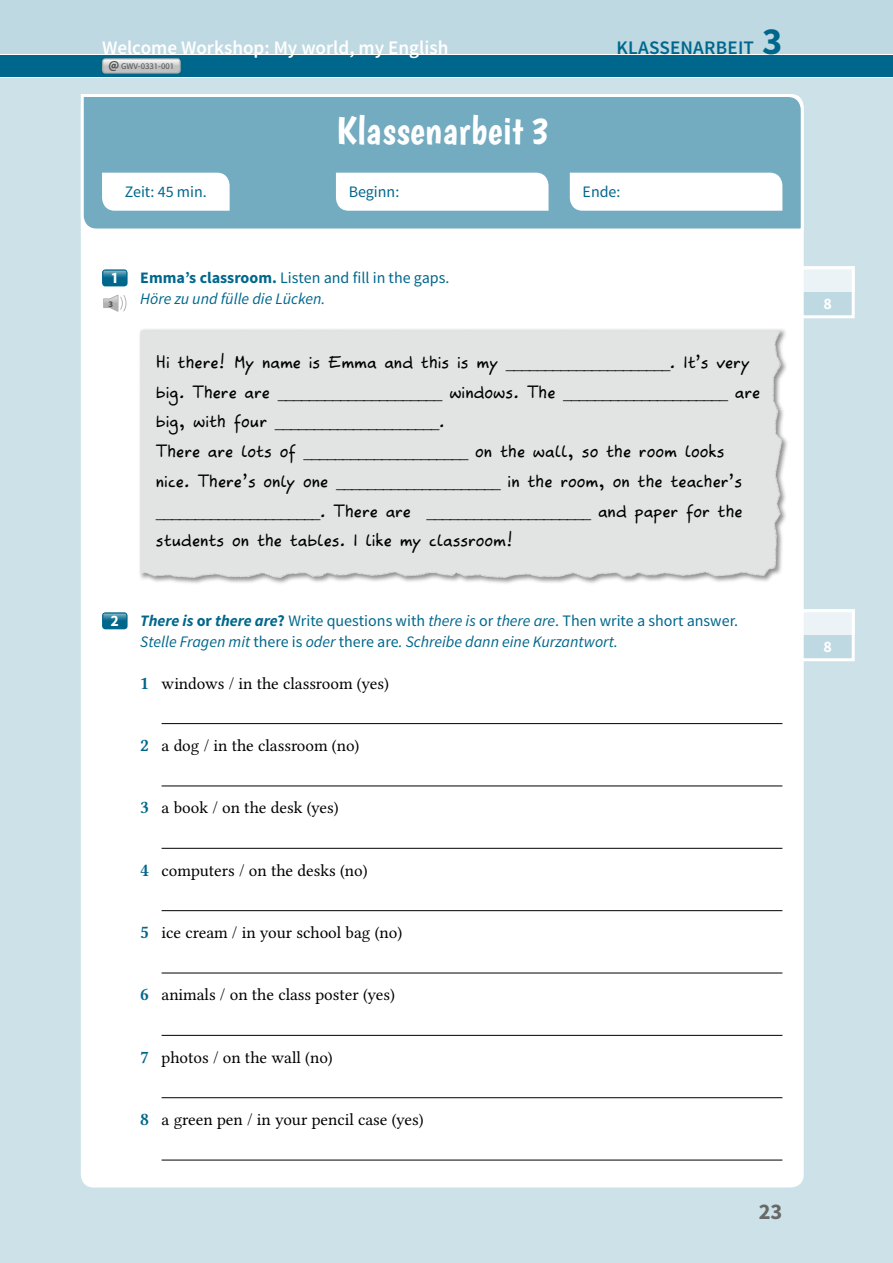
<style>
.page{position:relative;width:893px;height:1263px;background:#fff}
.page>*{position:absolute;margin:0;border:0;box-sizing:border-box;transform-origin:0 0}
.t1{font:39.9px "bs Zigos Display 1";color:#fff}
.t2{font:700 22.35px "bs Sirah Sans 1";color:#686867}
.t3{font:19.95px/29.7px "bs Streich Hand 1";color:#000}
.t4{font:600 19.2px "bs Sirah Sans 1";color:#fff}
.t5{font:600 19.2px "bs Sirah Sans 1";letter-spacing:.01em;color:#00678c}
.t6{font:16.05px/29.7px "bs Levanto Serif 1";color:#000}
.t7{font:italic 16.05px/20.9px "bs Sirah Sans 1";color:#00678c}
.t8{font:16.05px "bs Sirah Sans 1";color:#00678c}
.t9{font:700 16.05px "bs Sirah Sans 1";color:#fff}
.t10{font:8.85px "bs Sirah Sans 1";color:#4e4e4d}
.t11{font:700 8.85px "bs Sirah Sans 1";color:#4e4e4d}
.s1{font-weight:700;font-size:12px}
.s2{font-weight:700;font-size:38.4px}
.s3{font-weight:700;font-style:normal}
.s4{font-style:normal}
.s5{font-family:"bs Levanto Serif 1";font-size:16.05px}
.s6{font-family:"bs Streich Hand 1";font-size:19.95px}
.s7{font-weight:700}
.s8{font-weight:700;color:#00678c}
</style>
<div class="page">
<div style="left:0;top:0;width:893px;height:54px;background:#bfd9e2"></div>
<div style="left:0;top:55px;width:893px;height:22px;background:#00678c"></div>
<div style="left:102px;top:58px;width:79px;height:16px;background:linear-gradient(to right,#b2b3b3,#b3b4b4);border-radius:3px"></div>
<div style="left:103px;top:60px;width:76px;height:12px;background:#c0c1c1;border-radius:3px"></div>
<svg style="left:103px;top:60px;width:76px;height:6px"></svg>
<div style="left:0;top:78px;width:893px;height:1185px;background:#cce1e8"></div>
<div style="left:81px;top:94px;width:723px;height:1093px;background:#fff;border-radius:13px"></div>
<svg style="left:80px;top:94px;width:724px;height:139px;background:#7eb1c4"></svg>
<svg style="left:336px;top:173px;width:213px;height:38px"></svg>
<svg style="left:570px;top:173px;width:212px;height:38px"></svg>
<svg style="left:102px;top:173px;width:128px;height:38px"></svg>
<hr style="left:162px;top:723px;width:620px;height:1px;background:#000">
<hr style="left:162px;top:785px;width:620px;height:1px;background:#000">
<hr style="left:162px;top:848px;width:620px;height:1px;background:#000">
<hr style="left:162px;top:910px;width:620px;height:1px;background:#000">
<hr style="left:162px;top:973px;width:620px;height:1px;background:#000">
<hr style="left:162px;top:1035px;width:620px;height:1px;background:#000">
<hr style="left:162px;top:1097px;width:620px;height:1px;background:#000">
<hr style="left:162px;top:1160px;width:620px;height:1px;background:#000">
<div style="left:102px;top:269px;width:26px;height:17px;background:#00678c;border-radius:3px"></div>
<svg style="left:103px;top:271px;width:23px;height:7px"></svg>
<svg style="left:803px;top:265px;width:52px;height:55px"></svg>
<svg style="left:803px;top:266px;width:52px;height:26px"></svg>
<div style="left:102px;top:612px;width:26px;height:17px;background:#00678c;border-radius:3px"></div>
<svg style="left:103px;top:614px;width:23px;height:7px"></svg>
<svg style="left:803px;top:608px;width:52px;height:55px"></svg>
<svg style="left:803px;top:609px;width:52px;height:26px"></svg>
<div style="left:138px;top:327px;width:651px;height:257px;background:#000;opacity:.45"></div>
<div style="left:140px;top:330px;width:642px;height:248px;background:#e2e3e3"></div>
<svg style="left:103px;top:295px;width:23px;height:17px"></svg>
<p class="t4" style="left:102px;top:35px;width:348px">Welcome Workshop: My world, my English</p>
<p class="t10" style="left:108px;top:60px;width:67px"><span class="s1">@</span> GWV-0331-001</p>
<h1 class="t1" style="left:336px;top:107px;width:214px">Klassenarbeit 3</h1>
<p class="t5" style="left:617px;top:35px;width:167px">Klassenarbeit <span class="s2">3</span></p>
<p class="t8" style="left:125px;top:182px;width:84px">Zeit: 45 min.</p>
<p class="t8" style="left:349px;top:182px;width:52px">Beginn:</p>
<p class="t8" style="left:583px;top:182px;width:39px">Ende:</p>
<p class="t9" style="left:112px;top:267px;width:8px">1</p>
<p class="t11" style="left:108px;top:298px;width:6px">3</p>
<p class="t7" style="left:140px;top:268px;width:311px"><span class="s3">Emma’s classroom.</span> <span class="s4">Listen and fill in the gaps.<br></span>Höre zu und fülle die Lücken.</p>
<p class="t3" style="left:156px;top:348px;width:595px">Hi there! My name is Emma and this is my <span class="s5">_____________________</span>. It’s very</p>
<p class="t6" style="left:156px;top:378px;width:606px"><span class="s6">big. There are</span> _____________________ <span class="s6">windows. The</span> _____________________ <span class="s6">are big, with four</span> _____________________<span class="s6">.</span></p>
<p class="t3" style="left:156px;top:437px;width:588px">There are lots of <span class="s5">_____________________</span> on the wall, so the room looks nice. There’s only one <span class="s5">_____________________</span> in the room, on the teacher’s</p>
<p class="t6" style="left:156px;top:497px;width:588px">_____________________<span class="s6">. There are</span> _____________________ <span class="s6">and paper for the</span></p>
<p class="t3" style="left:156px;top:526px;width:360px">students on the tables. I like my classroom!</p>
<p class="t9" style="left:111px;top:610px;width:10px">2</p>
<p class="t7" style="left:140px;top:611px;width:599px"><span class="s7">There is</span> <span class="s3">or</span> <span class="s7">there are</span><span class="s3">?</span> <span class="s4">Write questions with</span> there is <span class="s4">or</span> there are<span class="s4">. Then write a short answer.<br></span>Stelle Fragen mit <span class="s4">there is</span> oder <span class="s4">there are</span>. Schreibe dann eine Kurzantwort.</p>
<p class="t6" style="left:140px;top:669px;width:250px"><span class="s8">1</span> windows / in the classroom (yes)</p>
<p class="t6" style="left:140px;top:732px;width:221px"><span class="s8">2</span> a dog / in the classroom (no)</p>
<p class="t6" style="left:140px;top:794px;width:200px"><span class="s8">3</span> a book / on the desk (yes)</p>
<p class="t6" style="left:140px;top:856px;width:229px"><span class="s8">4</span> computers / on the desks (no)</p>
<p class="t6" style="left:140px;top:919px;width:263px"><span class="s8">5</span> ice cream / in your school bag (no)</p>
<p class="t6" style="left:140px;top:981px;width:256px"><span class="s8">6</span> animals / on the class poster (yes)</p>
<p class="t6" style="left:140px;top:1043px;width:194px"><span class="s8">7</span> photos / on the wall (no)</p>
<p class="t6" style="left:140px;top:1106px;width:285px"><span class="s8">8</span> a green pen / in your pencil case (yes)</p>
<h2 class="t2" style="left:759px;top:1197px;width:25px">23</h2>
<p class="t9" style="left:823px;top:294px;width:10px">8</p>
<p class="t9" style="left:823px;top:636px;width:10px">8</p>
</div>
